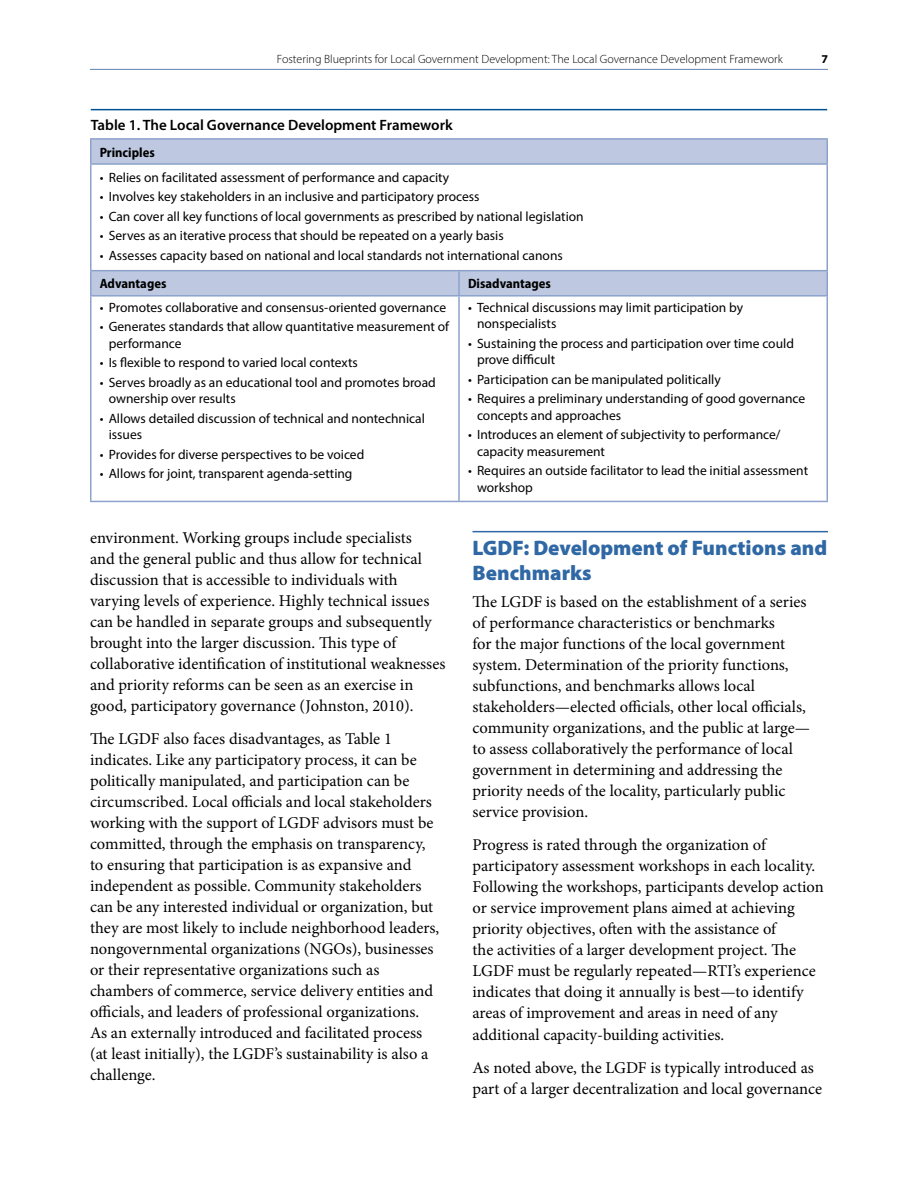
<style>
.page{position:relative;width:918px;height:1188px;background:#fff}
.page>*{position:absolute;margin:0;border:0;box-sizing:border-box;transform-origin:0 0}
.t1{font:900 21px/25.5px "Myriad Pro";color:#2f68a4}
.t2{font:16.5px/21px "Minion Pro";color:#000}
.t3{font:600 15px "Myriad Pro";color:#000}
.t4{font:13.5px/16.5px "Myriad Pro";color:#000}
.t5{font:700 semi-condensed 13.5px "Myriad Pro";color:#000}
.t6{font:300 12px "Myriad Pro";color:#000}
.t7{font:700 12px "Myriad Pro";color:#000}
</style>
<div class="page">
<hr style="left:90px;top:69px;width:738px;height:1px;background:#6082b6">
<hr style="left:472px;top:531px;width:356px;height:1px;background:#2f68a4">
<svg style="left:92px;top:140px;width:734px;height:155px"></svg>
<hr style="left:91px;top:109px;width:368px;height:1px;background:#005295">
<hr style="left:459px;top:109px;width:368px;height:1px;background:#005295">
<hr style="left:90px;top:138px;width:369px;height:2px;background:#8ca2cb">
<hr style="left:90px;top:140px;width:2px;height:23px;background:#8ca2cb">
<hr style="left:459px;top:138px;width:369px;height:2px;background:#8ca2cb">
<hr style="left:826px;top:140px;width:2px;height:23px;background:#8ca2cb">
<hr style="left:90px;top:165px;width:2px;height:105px;background:#8ca2cb">
<hr style="left:826px;top:165px;width:2px;height:105px;background:#8ca2cb">
<hr style="left:90px;top:271px;width:2px;height:24px;background:#8ca2cb">
<hr style="left:458px;top:271px;width:2px;height:24px;background:#8ca2cb">
<hr style="left:826px;top:271px;width:2px;height:24px;background:#8ca2cb">
<hr style="left:90px;top:297px;width:2px;height:204px;background:#8ca2cb">
<hr style="left:458px;top:297px;width:2px;height:204px;background:#8ca2cb">
<hr style="left:826px;top:297px;width:2px;height:204px;background:#8ca2cb">
<hr style="left:90px;top:163px;width:369px;height:2px;background:#8ca2cb">
<hr style="left:459px;top:163px;width:369px;height:2px;background:#8ca2cb">
<hr style="left:90px;top:270px;width:369px;height:1px;background:#8ca2cb">
<hr style="left:459px;top:270px;width:369px;height:1px;background:#8ca2cb">
<hr style="left:90px;top:295px;width:369px;height:2px;background:#8ca2cb">
<hr style="left:459px;top:295px;width:369px;height:2px;background:#8ca2cb">
<hr style="left:90px;top:501px;width:369px;height:1px;background:#8ca2cb">
<hr style="left:459px;top:501px;width:369px;height:1px;background:#8ca2cb">
<p class="t6" style="left:277px;top:52px;width:508px">Fostering Blueprints for Local Government Development: The Local Governance Development Framework</p>
<p class="t7" style="left:821px;top:51px;width:8px">7</p>
<p class="t3" style="left:91px;top:115px;width:363px">Table 1. The Local Governance Development Framework</p>
<p class="t5" style="left:100px;top:143px;width:57px">Principles</p>
<p class="t4" style="left:100px;top:169px;width:351px">• Relies on facilitated assessment of performance and capacity</p>
<p class="t4" style="left:100px;top:188px;width:381px">• Involves key stakeholders in an inclusive and participatory process</p>
<p class="t4" style="left:100px;top:208px;width:485px">• Can cover all key functions of local governments as prescribed by national legislation</p>
<p class="t4" style="left:100px;top:227px;width:406px">• Serves as an iterative process that should be repeated on a yearly basis</p>
<p class="t4" style="left:100px;top:247px;width:465px">• Assesses capacity based on national and local standards not international canons</p>
<p class="t5" style="left:100px;top:275px;width:68px">Advantages</p>
<p class="t5" style="left:468px;top:275px;width:85px">Disadvantages</p>
<p class="t4" style="left:100px;top:299px;width:348px">• Promotes collaborative and consensus-oriented governance</p>
<p class="t4" style="left:109px;top:318px;width:342px;text-indent:-9px">• Generates standards that allow quantitative measurement of performance</p>
<p class="t4" style="left:100px;top:354px;width:260px">• Is flexible to respond to varied local contexts</p>
<p class="t4" style="left:109px;top:374px;width:329px;text-indent:-9px">• Serves broadly as an educational tool and promotes broad ownership over results</p>
<p class="t4" style="left:109px;top:410px;width:318px;text-indent:-9px">• Allows detailed discussion of technical and nontechnical issues</p>
<p class="t4" style="left:100px;top:446px;width:266px">• Provides for diverse perspectives to be voiced</p>
<p class="t4" style="left:100px;top:465px;width:254px">• Allows for joint, transparent agenda-setting</p>
<p class="t4" style="left:477px;top:299px;width:268px;text-indent:-9px">• Technical discussions may limit participation by nonspecialists</p>
<p class="t4" style="left:477px;top:335px;width:318px;text-indent:-9px">• Sustaining the process and participation over time could prove difficult</p>
<p class="t4" style="left:468px;top:371px;width:254px">• Participation can be manipulated politically</p>
<p class="t4" style="left:477px;top:390px;width:330px;text-indent:-9px">• Requires a preliminary understanding of good governance concepts and approaches</p>
<p class="t4" style="left:477px;top:426px;width:305px;text-indent:-9px">• Introduces an element of subjectivity to performance/ capacity measurement</p>
<p class="t4" style="left:477px;top:462px;width:333px;text-indent:-9px">• Requires an outside facilitator to lead the initial assessment workshop</p>
<p class="t2" style="left:90px;top:527px;width:357px">environment. Working groups include specialists<br>and the general public and thus allow for technical discussion that is accessible to individuals with varying levels of experience. Highly technical issues can be handled in separate groups and subsequently brought into the larger discussion. This type of collaborative identification of institutional weaknesses and priority reforms can be seen as an exercise in good, participatory governance (Johnston, 2010).</p>
<p class="t2" style="left:90px;top:728px;width:351px">The LGDF also faces disadvantages, as Table 1 indicates. Like any participatory process, it can be politically manipulated, and participation can be circumscribed. Local officials and local stakeholders working with the support of LGDF advisors must be committed, through the emphasis on transparency, to ensuring that participation is as expansive and independent as possible. Community stakeholders can be any interested individual or organization, but they are most likely to include neighborhood leaders, nongovernmental organizations (NGOs), businesses or their representative organizations such as chambers of commerce, service delivery entities and officials, and leaders of professional organizations.<br>As an externally introduced and facilitated process (at least initially), the LGDF’s sustainability is also a challenge.</p>
<p class="t1" style="left:472px;top:534px;width:356px">LGDF: Development of Functions and<br>Benchmarks</p>
<p class="t2" style="left:472px;top:592px;width:339px">The LGDF is based on the establishment of a series of performance characteristics or benchmarks<br>for the major functions of the local government system. Determination of the priority functions, subfunctions, and benchmarks allows local stakeholders—elected officials, other local officials, community organizations, and the public at large— to assess collaboratively the performance of local government in determining and addressing the priority needs of the locality, particularly public service provision.</p>
<p class="t2" style="left:472px;top:835px;width:353px">Progress is rated through the organization of participatory assessment workshops in each locality.<br>Following the workshops, participants develop action or service improvement plans aimed at achieving priority objectives, often with the assistance of<br>the activities of a larger development project. The LGDF must be regularly repeated—RTI’s experience indicates that doing it annually is best—to identify areas of improvement and areas in need of any additional capacity-building activities.</p>
<p class="t2" style="left:472px;top:1057px;width:351px">As noted above, the LGDF is typically introduced as part of a larger decentralization and local governance</p>
</div>
